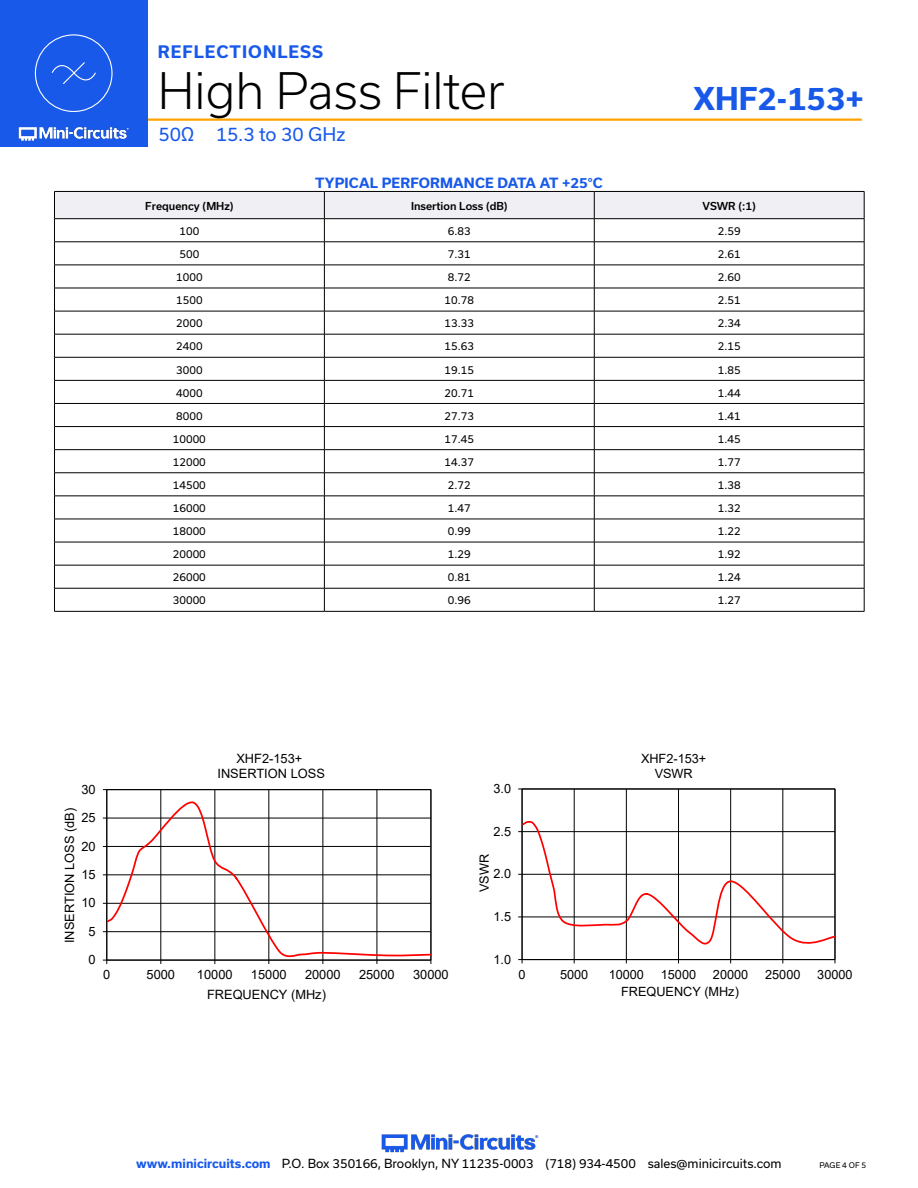
<style>
.page{position:relative;width:918px;height:1188px;background:#fff}
.page>*{position:absolute;margin:0;border:0;box-sizing:border-box;transform-origin:0 0}
.t1{font:300 48px "Usual";color:#000}
.t2{font:700 30px "Usual";color:#1859ea}
.t3{font:18px "Usual";color:#1859ea}
.t4{font:700 16.5px "Usual";letter-spacing:.065em;color:#1859ea}
.Blue_Headers{font:700 13.5px "Usual";letter-spacing:.015em;color:#1859ea}
.t5{font:12.9px/14.9px "Arial";color:#000;text-align:center}
.t6{font:12.75px/14.7px "Arial";color:#000;text-align:center}
.t7{font:12px "Usual";color:#000}
.Table_Body_Center{font:10.5px "Usual";color:#000}
.Table_Header_Center{font:500 10.5px "Usual";color:#000}
.t8{font:7.5px "Usual";color:#000}
.s1{font-weight:700;color:#1859ea}
</style>
<div class="page">
<img style="left:381px;top:1134px;width:158px;height:19px">
<hr style="left:129px;top:118px;width:733px;height:3px;background:#ffa300">
<div style="left:0;top:0;width:147px;height:147px;background:#1859ea"></div>
<img style="left:18px;top:120px;width:130px;height:25px">
<div style="left:35px;top:34px;width:78px;height:78px;border:1px solid #fff;border-radius:50%"></div>
<svg style="left:51px;top:62px;width:45px;height:22px"></svg>
<svg style="left:54px;top:191px;width:811px;height:420px"></svg>
<hr style="left:54px;top:611px;width:270px;height:1px;background:#000">
<hr style="left:324px;top:611px;width:270px;height:1px;background:#000">
<hr style="left:594px;top:611px;width:270px;height:1px;background:#000">
<hr style="left:107px;top:789px;width:324px;height:1px;background:#000">
<hr style="left:161px;top:790px;width:1px;height:170px;background:#000">
<hr style="left:215px;top:790px;width:1px;height:170px;background:#000">
<hr style="left:269px;top:790px;width:1px;height:170px;background:#000">
<hr style="left:323px;top:790px;width:1px;height:170px;background:#000">
<hr style="left:377px;top:790px;width:1px;height:170px;background:#000">
<hr style="left:431px;top:790px;width:1px;height:170px;background:#000">
<hr style="left:107px;top:790px;width:1px;height:170px;background:#000">
<hr style="left:107px;top:960px;width:324px;height:1px;background:#000">
<svg style="left:107px;top:799px;width:324px;height:161px"></svg>
<hr style="left:574px;top:789px;width:1px;height:171px;background:#000">
<hr style="left:626px;top:789px;width:1px;height:171px;background:#000">
<hr style="left:678px;top:789px;width:1px;height:171px;background:#000">
<hr style="left:730px;top:789px;width:1px;height:171px;background:#000">
<hr style="left:783px;top:789px;width:1px;height:171px;background:#000">
<hr style="left:835px;top:789px;width:1px;height:171px;background:#000">
<hr style="left:522px;top:789px;width:1px;height:171px;background:#000">
<hr style="left:522px;top:959px;width:313px;height:1px;background:#000">
<svg style="left:518px;top:959px;width:5px;height:4px"></svg>
<svg style="left:518px;top:820px;width:317px;height:131px"></svg>
<h3 class="t4" style="left:158px;top:42px;width:167px">REFLECTIONLESS</h3>
<h1 class="t1" style="left:158px;top:63px;width:348px">High Pass Filter</h1>
<h3 class="t3" style="left:158px;top:124px;width:189px">50Ω 15.3 to 30 GHz</h3>
<p class="Blue_Headers" style="left:315px;top:175px;width:289px">TYPICAL PERFORMANCE DATA AT +25°C</p>
<h2 class="t2" style="left:693px;top:82px;width:172px">XHF2-153+</h2>
<p class="Table_Header_Center" style="left:145px;top:200px;width:90px">Frequency (MHz)</p>
<p class="Table_Header_Center" style="left:411px;top:200px;width:98px">Insertion Loss (dB)</p>
<p class="Table_Header_Center" style="left:703px;top:200px;width:55px">VSWR (:1)</p>
<p class="Table_Body_Center" style="left:180px;top:225px;width:21px">100</p>
<p class="Table_Body_Center" style="left:448px;top:225px;width:24px">6.83</p>
<p class="Table_Body_Center" style="left:718px;top:225px;width:24px">2.59</p>
<p class="Table_Body_Center" style="left:180px;top:248px;width:21px">500</p>
<p class="Table_Body_Center" style="left:448px;top:248px;width:24px">7.31</p>
<p class="Table_Body_Center" style="left:718px;top:248px;width:24px">2.61</p>
<p class="Table_Body_Center" style="left:176px;top:271px;width:28px">1000</p>
<p class="Table_Body_Center" style="left:448px;top:271px;width:24px">8.72</p>
<p class="Table_Body_Center" style="left:718px;top:271px;width:24px">2.60</p>
<p class="Table_Body_Center" style="left:176px;top:294px;width:28px">1500</p>
<p class="Table_Body_Center" style="left:445px;top:294px;width:31px">10.78</p>
<p class="Table_Body_Center" style="left:718px;top:294px;width:24px">2.51</p>
<p class="Table_Body_Center" style="left:176px;top:317px;width:28px">2000</p>
<p class="Table_Body_Center" style="left:445px;top:317px;width:31px">13.33</p>
<p class="Table_Body_Center" style="left:718px;top:317px;width:24px">2.34</p>
<p class="Table_Body_Center" style="left:176px;top:340px;width:28px">2400</p>
<p class="Table_Body_Center" style="left:445px;top:340px;width:31px">15.63</p>
<p class="Table_Body_Center" style="left:718px;top:340px;width:24px">2.15</p>
<p class="Table_Body_Center" style="left:176px;top:364px;width:28px">3000</p>
<p class="Table_Body_Center" style="left:445px;top:364px;width:31px">19.15</p>
<p class="Table_Body_Center" style="left:718px;top:364px;width:24px">1.85</p>
<p class="Table_Body_Center" style="left:176px;top:387px;width:28px">4000</p>
<p class="Table_Body_Center" style="left:445px;top:387px;width:31px">20.71</p>
<p class="Table_Body_Center" style="left:718px;top:387px;width:24px">1.44</p>
<p class="Table_Body_Center" style="left:176px;top:410px;width:28px">8000</p>
<p class="Table_Body_Center" style="left:445px;top:410px;width:31px">27.73</p>
<p class="Table_Body_Center" style="left:718px;top:410px;width:24px">1.41</p>
<p class="Table_Body_Center" style="left:173px;top:433px;width:34px">10000</p>
<p class="Table_Body_Center" style="left:445px;top:433px;width:31px">17.45</p>
<p class="Table_Body_Center" style="left:718px;top:433px;width:24px">1.45</p>
<p class="Table_Body_Center" style="left:173px;top:456px;width:34px">12000</p>
<p class="Table_Body_Center" style="left:445px;top:456px;width:31px">14.37</p>
<p class="Table_Body_Center" style="left:718px;top:456px;width:24px">1.77</p>
<p class="Table_Body_Center" style="left:173px;top:479px;width:34px">14500</p>
<p class="Table_Body_Center" style="left:448px;top:479px;width:24px">2.72</p>
<p class="Table_Body_Center" style="left:718px;top:479px;width:24px">1.38</p>
<p class="Table_Body_Center" style="left:173px;top:502px;width:34px">16000</p>
<p class="Table_Body_Center" style="left:448px;top:502px;width:24px">1.47</p>
<p class="Table_Body_Center" style="left:718px;top:502px;width:24px">1.32</p>
<p class="Table_Body_Center" style="left:173px;top:525px;width:34px">18000</p>
<p class="Table_Body_Center" style="left:448px;top:525px;width:24px">0.99</p>
<p class="Table_Body_Center" style="left:718px;top:525px;width:24px">1.22</p>
<p class="Table_Body_Center" style="left:173px;top:548px;width:34px">20000</p>
<p class="Table_Body_Center" style="left:448px;top:548px;width:24px">1.29</p>
<p class="Table_Body_Center" style="left:718px;top:548px;width:24px">1.92</p>
<p class="Table_Body_Center" style="left:173px;top:571px;width:34px">26000</p>
<p class="Table_Body_Center" style="left:448px;top:571px;width:24px">0.81</p>
<p class="Table_Body_Center" style="left:718px;top:571px;width:24px">1.24</p>
<p class="Table_Body_Center" style="left:173px;top:594px;width:34px">30000</p>
<p class="Table_Body_Center" style="left:448px;top:594px;width:24px">0.96</p>
<p class="Table_Body_Center" style="left:718px;top:594px;width:24px">1.27</p>
<p class="t5" style="left:81px;top:782px;width:16px">30</p>
<p class="t5" style="left:62px;top:943px;width:137px;rotate:-90deg">INSERTION LOSS (dB)</p>
<p class="t5" style="left:81px;top:810px;width:16px">25</p>
<p class="t5" style="left:81px;top:838px;width:16px">20</p>
<p class="t5" style="left:81px;top:867px;width:16px">15</p>
<p class="t5" style="left:81px;top:895px;width:16px">10</p>
<p class="t5" style="left:89px;top:924px;width:9px">5</p>
<p class="t5" style="left:89px;top:952px;width:9px">0</p>
<p class="t5" style="left:217px;top:751px;width:109px">XHF2-153+<br>INSERTION LOSS</p>
<p class="t5" style="left:103px;top:967px;width:9px">0</p>
<p class="t5" style="left:147px;top:967px;width:30px">5000</p>
<p class="t5" style="left:197px;top:967px;width:37px">10000</p>
<p class="t5" style="left:251px;top:967px;width:37px">15000</p>
<p class="t5" style="left:305px;top:967px;width:37px">20000</p>
<p class="t5" style="left:359px;top:967px;width:37px">25000</p>
<p class="t5" style="left:413px;top:967px;width:37px">30000</p>
<p class="t5" style="left:207px;top:987px;width:120px">FREQUENCY (MHz)</p>
<p class="t6" style="left:493px;top:781px;width:19px">3.0</p>
<p class="t6" style="left:493px;top:824px;width:19px">2.5</p>
<p class="t6" style="left:477px;top:892px;width:40px;rotate:-90deg">VSWR</p>
<p class="t6" style="left:493px;top:866px;width:19px">2.0</p>
<p class="t6" style="left:493px;top:909px;width:19px">1.5</p>
<p class="t6" style="left:641px;top:751px;width:67px">XHF2-153+<br>VSWR</p>
<p class="t6" style="left:493px;top:952px;width:19px">1.0</p>
<p class="t6" style="left:519px;top:967px;width:9px">0</p>
<p class="t6" style="left:560px;top:967px;width:30px">5000</p>
<p class="t6" style="left:609px;top:967px;width:37px">10000</p>
<p class="t6" style="left:661px;top:967px;width:37px">15000</p>
<p class="t6" style="left:713px;top:967px;width:37px">20000</p>
<p class="t6" style="left:765px;top:967px;width:37px">25000</p>
<p class="t6" style="left:817px;top:967px;width:37px">30000</p>
<p class="t6" style="left:621px;top:984px;width:119px">FREQUENCY (MHz)</p>
<p class="t7" style="left:136px;top:1157px;width:647px"><span class="s1">www.minicircuits.com</span> P.O. Box 350166, Brooklyn, NY 11235-0003 (718) 934-4500 sales@minicircuits.com</p>
<p class="t8" style="left:819px;top:1161px;width:48px">PAGE 4 OF 5</p>
</div>
